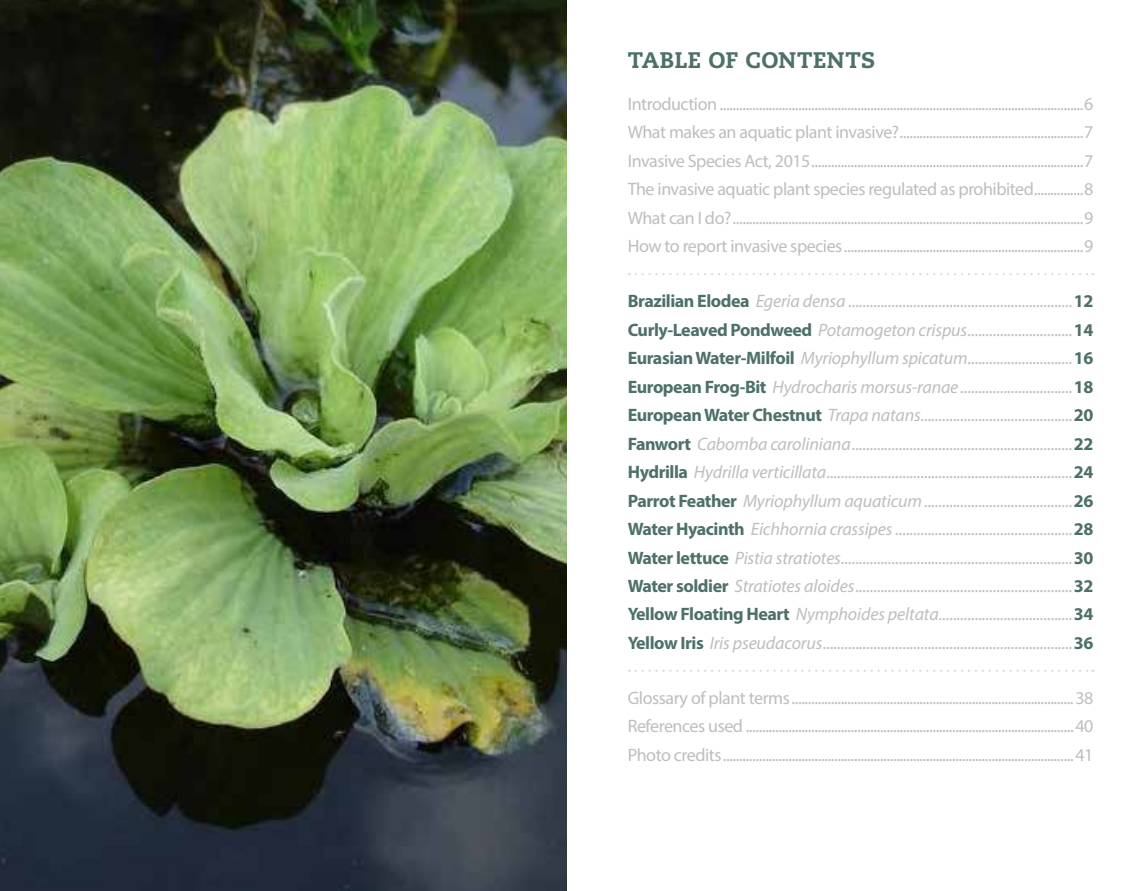
<style>
.page{position:relative;width:1134px;height:891px;background:#fff}
.page>*{position:absolute;margin:0;border:0;box-sizing:border-box;transform-origin:0 0}
.t1{font:800 22.5px "Caecilia LT Std";letter-spacing:.02em;color:#4e706a}
.t2{font:italic 18px/28.6px "Myriad Pro";letter-spacing:-.01em;color:#bcbec0;text-align:justify}
.t3{font:18px/28.6px "Myriad Pro";letter-spacing:-.025em;color:#bcbec0;text-align:justify}
.s1{font-weight:700;font-style:normal;color:#4e706a}
</style>
<div class="page">
<img style="left:0;top:0;width:567px;height:891px">
<svg style="left:636px;top:273px;width:457px;height:2px"></svg>
<svg style="left:636px;top:670px;width:457px;height:2px"></svg>
<p class="t1" style="left:628px;top:46px;width:249px">TABLE OF CONTENTS</p>
<p class="t3" style="left:628px;top:89px;width:467px">Introduction...............................................................................................................6<br>What makes an aquatic plant invasive?........................................................7<br>Invasive Species Act, 2015...................................................................................7<br>The invasive aquatic plant species regulated as prohibited...............8<br>What can I do?...........................................................................................................9<br>How to report invasive species.........................................................................9</p>
<p class="t2" style="left:628px;top:286px;width:467px"><span class="s1">Brazilian Elodea</span> Egeria densa ..............................................................<span class="s1">12<br>Curly-Leaved Pondweed</span> Potamogeton crispus.............................<span class="s1">14<br>Eurasian Water-Milfoil</span> Myriophyllum spicatum.............................<span class="s1">16<br>European Frog-Bit</span> Hydrocharis morsus-ranae ...............................<span class="s1">18<br>European Water Chestnut</span> Trapa natans..........................................<span class="s1">20<br>Fanwort</span> Cabomba caroliniana.............................................................<span class="s1">22<br>Hydrilla</span> Hydrilla verticillata....................................................................<span class="s1">24<br>Parrot Feather</span> Myriophyllum aquaticum .........................................<span class="s1">26<br>Water Hyacinth</span> Eichhornia crassipes .................................................<span class="s1">28<br>Water lettuce</span> Pistia stratiotes................................................................<span class="s1">30<br>Water soldier</span> Stratiotes aloides............................................................<span class="s1">32<br>Yellow Floating Heart</span> Nymphoides peltata.....................................<span class="s1">34<br>Yellow Iris</span> Iris pseudacorus.....................................................................<span class="s1">36</span></p>
<p class="t3" style="left:628px;top:683px;width:467px">Glossary of plant terms......................................................................................38<br>References used ....................................................................................................40<br>Photo credits...........................................................................................................41</p>
</div>
